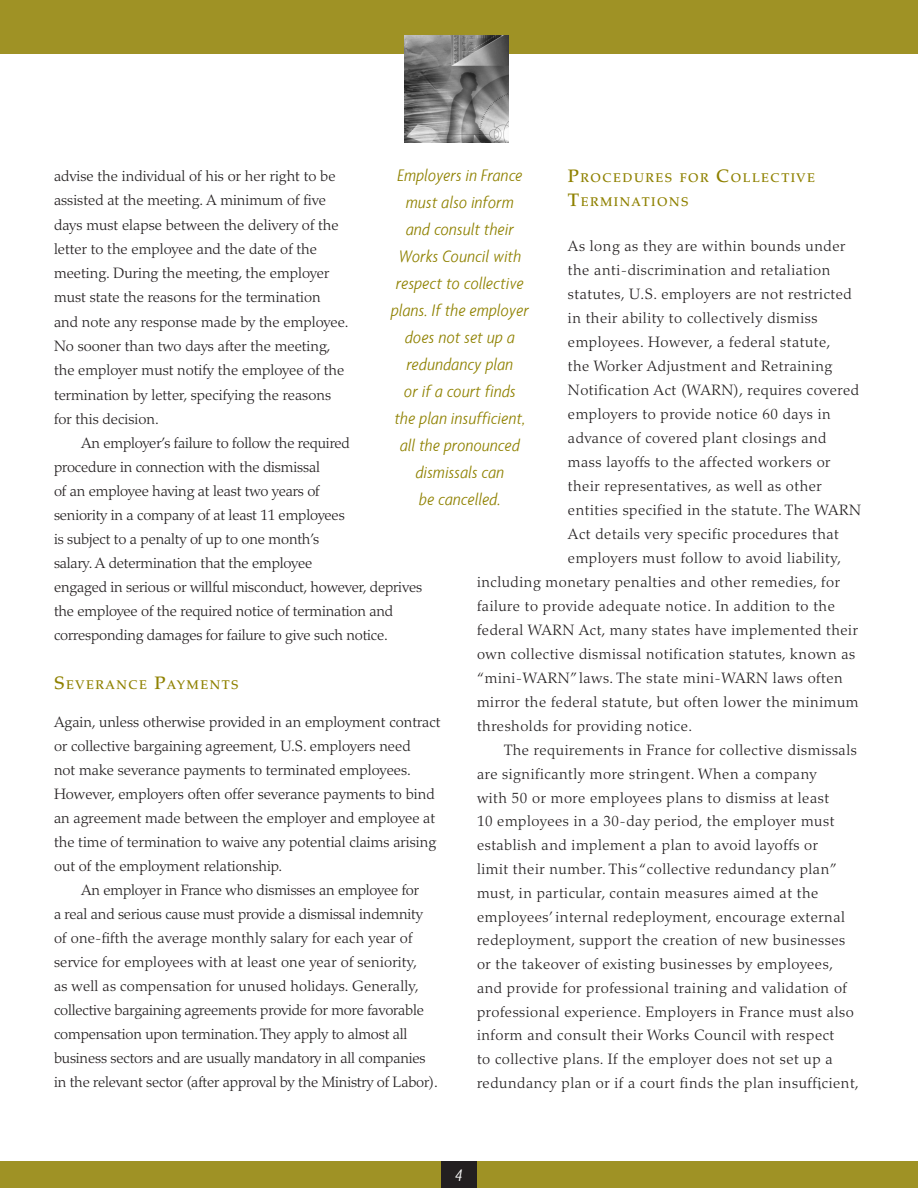
<style>
.page{position:relative;width:918px;height:1188px;background:#fff}
.page>*{position:absolute;margin:0;border:0;box-sizing:border-box;transform-origin:0 0}
.t1{font:italic 300 condensed 18px/27px "Agenda";letter-spacing:.025em;color:#8f8100;text-align:center}
.t2{font:italic 300 condensed 18px "Agenda";color:#fff}
.t3{font:300 15px/23.9px "Palatino";letter-spacing:.035em;color:#231f20}
.t4{font:300 15px/24px "Palatino";letter-spacing:-.01em;color:#231f20}
.t5{font:300 15px/24.3px "Palatino";letter-spacing:.01em;color:#231f20}
.t6{font:500 12.6px/24px "Palatino";letter-spacing:.115em;color:#8f8100}
.s1{font-size:18px}
</style>
<div class="page">
<div style="left:0;top:0;width:918px;height:54px;background:#9f9225"></div>
<img style="left:405px;top:35px;width:103px;height:108px">
<div style="left:0;top:1161px;width:918px;height:27px;background:#9f9225"></div>
<div style="left:441px;top:1161px;width:36px;height:27px;background:#231f20"></div>
<p class="t1" style="left:391px;top:162px;width:139px">Employers in France must also inform<br>and consult their<br>Works Council with respect to collective plans. If the employer does not set up a redundancy plan<br>or if a court finds<br>the plan insufficient, all the pronounced dismissals can<br>be cancelled.</p>
<p class="t6" style="left:568px;top:166px;width:249px"><span class="s1">P</span>ROCEDURES FOR <span class="s1">C</span>OLLECTIVE<br><span class="s1">T</span>ERMINATIONS</p>
<p class="t3" style="left:568px;top:235px;width:279px">As long as they are within bounds under</p>
<p class="t3" style="left:568px;top:259px;width:264px">the anti-discrimination and retaliation</p>
<p class="t3" style="left:568px;top:283px;width:285px">statutes, U.S. employers are not restricted</p>
<p class="t3" style="left:568px;top:307px;width:251px">in their ability to collectively dismiss</p>
<p class="t3" style="left:568px;top:331px;width:264px">employees. However, a federal statute,</p>
<p class="t3" style="left:568px;top:355px;width:266px">the Worker Adjustment and Retraining</p>
<p class="t3" style="left:568px;top:379px;width:293px">Notification Act (WARN), requires covered</p>
<p class="t3" style="left:568px;top:403px;width:264px">employers to provide notice 60 days in</p>
<p class="t3" style="left:568px;top:427px;width:260px">advance of covered plant closings and</p>
<p class="t3" style="left:568px;top:451px;width:264px">mass layoffs to the affected workers or</p>
<p class="t3" style="left:568px;top:475px;width:255px">their representatives, as well as other</p>
<p class="t3" style="left:568px;top:499px;width:295px">entities specified in the statute. The WARN</p>
<p class="t3" style="left:568px;top:523px;width:272px">Act details very specific procedures that</p>
<p class="t3" style="left:568px;top:547px;width:275px">employers must follow to avoid liability,</p>
<p class="t3" style="left:477px;top:571px;width:365px">including monetary penalties and other remedies, for</p>
<p class="t3" style="left:477px;top:595px;width:359px">failure to provide adequate notice. In addition to the</p>
<p class="t3" style="left:477px;top:619px;width:382px">federal WARN Act, many states have implemented their</p>
<p class="t3" style="left:477px;top:643px;width:380px">own collective dismissal notification statutes, known as</p>
<p class="t3" style="left:477px;top:667px;width:367px">“mini-WARN” laws. The state mini-WARN laws often</p>
<p class="t3" style="left:477px;top:691px;width:383px">mirror the federal statute, but often lower the minimum</p>
<p class="t3" style="left:477px;top:715px;width:217px">thresholds for providing notice.</p>
<p class="t3" style="left:477px;top:738px;width:383px;text-indent:27px">The requirements in France for collective dismissals are significantly more stringent. When a company<br>with 50 or more employees plans to dismiss at least<br>10 employees in a 30-day period, the employer must establish and implement a plan to avoid layoffs or<br>limit their number. This “collective redundancy plan” must, in particular, contain measures aimed at the employees’ internal redeployment, encourage external redeployment, support the creation of new businesses or the takeover of existing businesses by employees, and provide for professional training and validation of professional experience. Employers in France must also inform and consult their Works Council with respect<br>to collective plans. If the employer does not set up a redundancy plan or if a court finds the plan insufficient,</p>
<p class="t5" style="left:54px;top:164px;width:296px">advise the individual of his or her right to be assisted at the meeting. A minimum of five days must elapse between the delivery of the letter to the employee and the date of the meeting. During the meeting, the employer must state the reasons for the termination<br>and note any response made by the employee.<br>No sooner than two days after the meeting, the employer must notify the employee of the termination by letter, specifying the reasons for this decision.</p>
<p class="t4" style="left:54px;top:431px;width:370px;text-indent:27px">An employer’s failure to follow the required<br>procedure in connection with the dismissal<br>of an employee having at least two years of<br>seniority in a company of at least 11 employees<br>is subject to a penalty of up to one month’s<br>salary. A determination that the employee<br>engaged in serious or willful misconduct, however, deprives the employee of the required notice of termination and corresponding damages for failure to give such notice.</p>
<p class="t6" style="left:54px;top:673px;width:186px"><span class="s1">S</span>EVERANCE <span class="s1">P</span>AYMENTS</p>
<p class="t5" style="left:54px;top:710px;width:388px">Again, unless otherwise provided in an employment contract or collective bargaining agreement, U.S. employers need<br>not make severance payments to terminated employees.<br>However, employers often offer severance payments to bind an agreement made between the employer and employee at the time of termination to waive any potential claims arising out of the employment relationship.</p>
<p class="t4" style="left:54px;top:878px;width:385px;text-indent:27px">An employer in France who dismisses an employee for<br>a real and serious cause must provide a dismissal indemnity of one-fifth the average monthly salary for each year of service for employees with at least one year of seniority,<br>as well as compensation for unused holidays. Generally, collective bargaining agreements provide for more favorable compensation upon termination. They apply to almost all business sectors and are usually mandatory in all companies in the relevant sector (after approval by the Ministry of Labor).</p>
<p class="t2" style="left:456px;top:1165px;width:8px">4</p>
</div>
